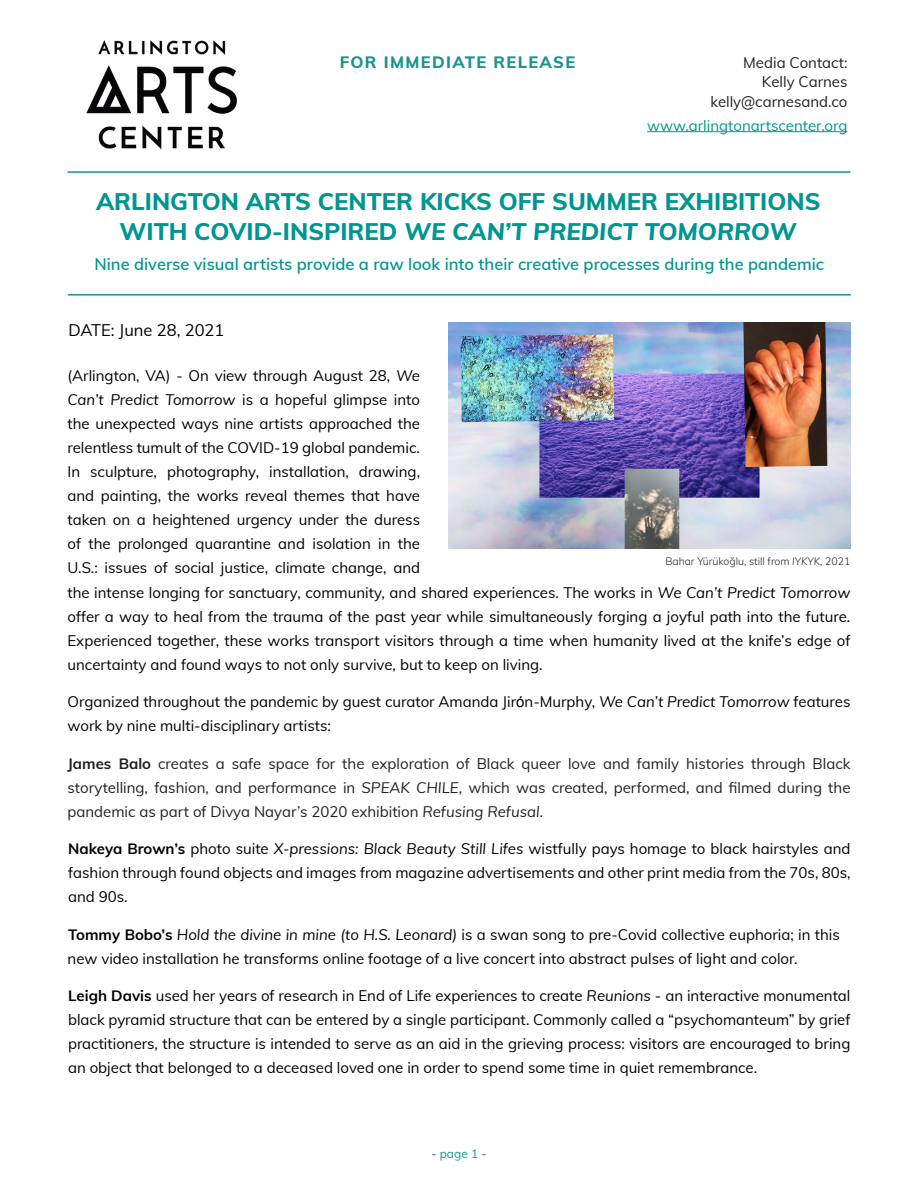
<style>
.page{position:relative;width:918px;height:1188px;background:#fff}
.page>*{position:absolute;margin:0;border:0;box-sizing:border-box;transform-origin:0 0}
.t1{font:800 24px/30px "Muli";color:#009590;text-align:center}
.t2{font:600 16.5px "Muli";color:#009590}
.t3{font:800 16.5px "Muli";letter-spacing:.08em;color:#199490}
.t4{font:16.5px "Muli";color:#000}
.t5{font:15px/24px "Muli";color:#000;text-align:justify}
.t6{font:15px/24px "Muli";color:#231f20;text-align:justify}
.t7{font:15px "Muli";color:#009590}
.t8{font:12px "Muli";color:#199490}
.t9{font:300 10.5px "Muli";color:#231f20}
.s1{font-style:italic}
.s2{font-family:"Arial"}
.s3{font-weight:700}
.s4{color:#3e3e3f}
</style>
<div class="page">
<hr style="left:647px;top:131px;width:200px;height:1px;background:#009590">
<hr style="left:68px;top:294px;width:783px;height:2px;background:#199490">
<img style="left:448px;top:322px;width:402px;height:226px">
<hr style="left:68px;top:171px;width:782px;height:2px;background:#199490">
<img style="left:86px;top:40px;width:152px;height:110px">
<p class="t3" style="left:340px;top:50px;width:237px">FOR IMMEDIATE RELEASE</p>
<p class="t6" style="left:743px;top:49px;width:106px">Media Contact:</p>
<p class="t6" style="left:762px;top:69px;width:87px">Kelly Carnes</p>
<p class="t6" style="left:710px;top:88px;width:139px">kelly@carnesand.co</p>
<p class="t7" style="left:647px;top:114px;width:202px">www.arlingtonartscenter.org</p>
<p class="t1" style="left:96px;top:185px;width:726px">ARLINGTON ARTS CENTER KICKS OFF SUMMER EXHIBITIONS<br>WITH COVID-INSPIRED <span class="s1">WE CAN’T PREDICT TOMORROW</span></p>
<p class="t2" style="left:95px;top:252px;width:731px">Nine diverse visual artists provide a raw look into their creative processes during the pandemic</p>
<p class="t4" style="left:68px;top:318px;width:157px">DATE: June 28, 2021</p>
<p class="t5" style="left:68px;top:363px;width:354px">(Arlington, VA) - On view through August 28, <span class="s1">We Can’t Predict Tomorrow</span> is a hopeful glimpse into the unexpected ways nine artists approached the relentless tumult of the COVID-19 global pandemic.<br>In sculpture, photography, installation, drawing, and painting, the works reveal themes that have taken on a heightened urgency under the duress of the prolonged quarantine and isolation in the U.S.: issues of social justice, climate change, and</p>
<p class="t9" style="left:665px;top:553px;width:187px">Bahar Yürükoğlu, still from <span class="s1">IYKYK</span>, 2021</p>
<p class="t5" style="left:68px;top:580px;width:784px">the intense longing for sanctuary, community, and shared experiences. The works in <span class="s1">We Can’t Predict Tomorrow </span>offer a way to heal from the trauma of the past year while simultaneously forging a joyful path into the future.<br>Experienced together, these works transport visitors through a time when humanity lived at the knife’s edge of uncertainty and found ways to not only survive, but to keep on living.</p>
<p class="t5" style="left:68px;top:689px;width:785px">Organized throughout the pandemic by guest curator Amanda Jir<span class="s2">ó</span>n-Murphy, <span class="s1">We Can’t Predict Tomorrow</span> features work by nine multi-disciplinary artists:</p>
<p class="t6" style="left:68px;top:751px;width:785px"><span class="s3">James Balo</span> creates a safe space for the exploration of Black queer love and family histories through Black storytelling, fashion, and performance in <span class="s1">SPEAK CHILE</span>, which was created, performed, and filmed during the pandemic as part of Divya Nayar’s 2020 exhibition <span class="s1">Refusing Refusal</span>.</p>
<p class="t5" style="left:68px;top:836px;width:784px"><span class="s3">Nakeya Brown’s</span> photo suite <span class="s1">X-pressions: Black Beauty Still Lifes</span> wistfully pays homage to black hairstyles and fashion through found objects and images from magazine advertisements and other print media from the 70s, 80s, and 90s.</p>
<p class="t5" style="left:68px;top:922px;width:774px"><span class="s3">Tommy Bobo’s</span> <span class="s1">Hold the divine in mine (to H.S. Leonard)</span> is a swan song to pre-Covid collective euphoria; in this new video installation he transforms online footage of a live concert into abstract pulses of light and color.</p>
<p class="t5" style="left:68px;top:983px;width:784px"><span class="s3">Leigh Davis</span> used her years of research in End of Life experiences to create <span class="s1">Reunions</span> - an interactive monumental black pyramid structure that can be entered by a single participant. Commonly called a “psychomanteum” by grief practitioners, the structure is intended to serve as an aid in the grieving process: visitors are encouraged to bring an object that belonged to a deceased loved one in order to spend some time in quiet remembrance.</p>
<p class="t8" style="left:431px;top:1145px;width:57px"><span class="s4">-</span> page 1 <span class="s4">-</span></p>
</div>
